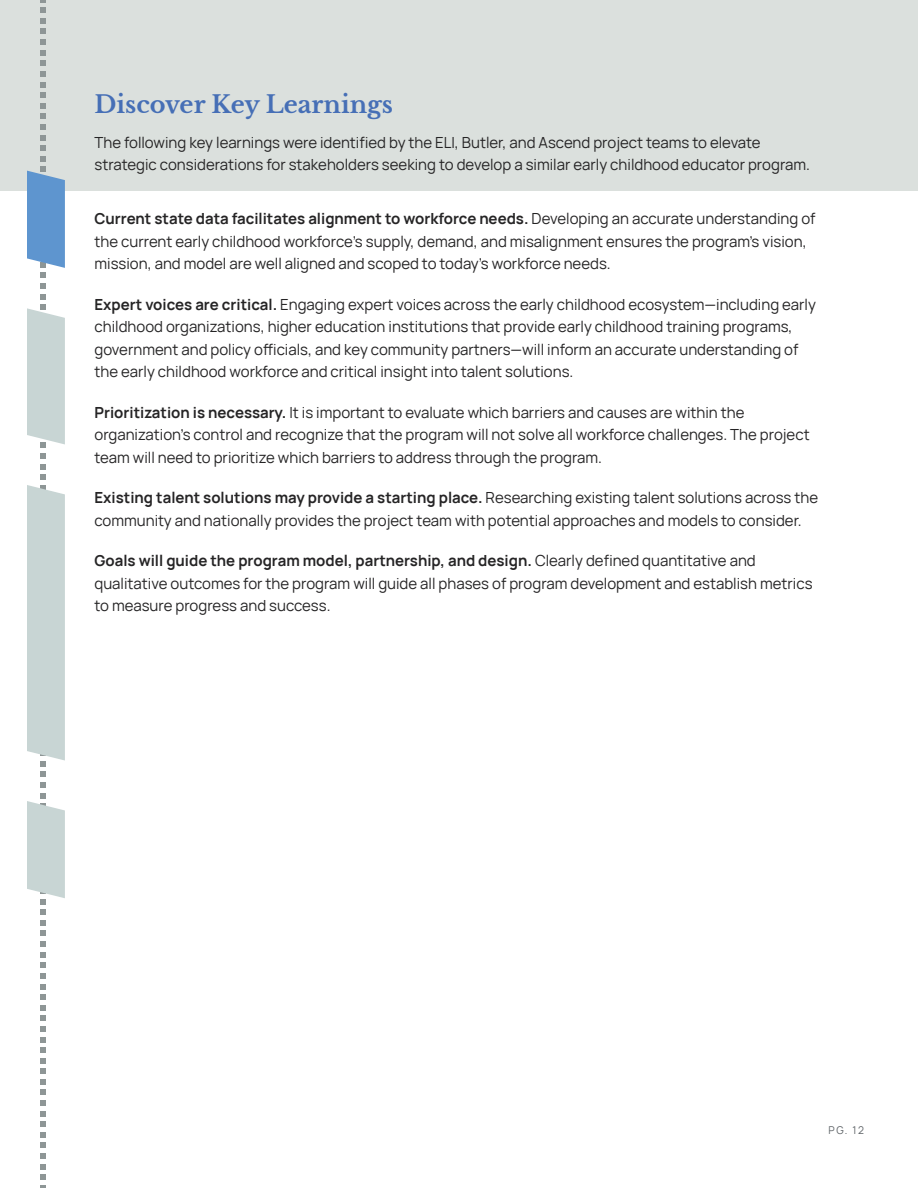
<style>
.page{position:relative;width:918px;height:1188px;background:#fff}
.page>*{position:absolute;margin:0;border:0;box-sizing:border-box;transform-origin:0 0}
.t1{font:700 24px "Libre Baskerville";color:#466fb6}
.t2{font:15px/22.5px "Manrope";color:#252425}
.t3{font:10.5px "Manrope";color:#5e6367}
.s1{font-weight:700}
</style>
<div class="page">
<div style="left:0;top:0;width:918px;height:191px;background:#dbe0dd"></div>
<svg style="left:41px;top:772px;width:5px;height:15px"></svg>
<svg style="left:41px;top:910px;width:5px;height:15px"></svg>
<svg style="left:41px;top:931px;width:5px;height:26px"></svg>
<svg style="left:41px;top:963px;width:5px;height:26px"></svg>
<svg style="left:41px;top:995px;width:5px;height:15px"></svg>
<svg style="left:41px;top:1016px;width:5px;height:26px"></svg>
<svg style="left:41px;top:1048px;width:5px;height:15px"></svg>
<svg style="left:41px;top:284px;width:5px;height:15px"></svg>
<svg style="left:41px;top:8px;width:5px;height:15px"></svg>
<svg style="left:41px;top:29px;width:5px;height:5px"></svg>
<svg style="left:41px;top:40px;width:5px;height:15px"></svg>
<svg style="left:41px;top:61px;width:5px;height:26px"></svg>
<svg style="left:41px;top:93px;width:5px;height:15px"></svg>
<svg style="left:41px;top:114px;width:5px;height:26px"></svg>
<svg style="left:41px;top:146px;width:5px;height:15px"></svg>
<svg style="left:41px;top:464px;width:5px;height:5px"></svg>
<svg style="left:41px;top:1090px;width:5px;height:26px"></svg>
<svg style="left:41px;top:1122px;width:5px;height:15px"></svg>
<svg style="left:41px;top:1143px;width:5px;height:5px"></svg>
<svg style="left:41px;top:1154px;width:5px;height:15px"></svg>
<svg style="left:41px;top:1175px;width:5px;height:13px"></svg>
<svg style="left:41px;top:1069px;width:5px;height:15px"></svg>
<svg style="left:27px;top:167px;width:38px;height:111px"></svg>
<svg style="left:27px;top:793px;width:38px;height:111px"></svg>
<svg style="left:27px;top:475px;width:38px;height:291px;background:#cbd7d6"></svg>
<svg style="left:27px;top:305px;width:38px;height:153px"></svg>
<h1 class="t1" style="left:94px;top:90px;width:300px">Discover Key Learnings</h1>
<p class="t2" style="left:94px;top:130px;width:717px">The following key learnings were identified by the ELI, Butler, and Ascend project teams to elevate strategic considerations for stakeholders seeking to develop a similar early childhood educator program.</p>
<p class="t2" style="left:94px;top:207px;width:723px"><span class="s1">Current state data facilitates alignment to workforce needs.</span> Developing an accurate understanding of the current early childhood workforce’s supply, demand, and misalignment ensures the program’s vision, mission, and model are well aligned and scoped to today’s workforce needs.</p>
<p class="t2" style="left:94px;top:292px;width:723px"><span class="s1">Expert voices are critical.</span> Engaging expert voices across the early childhood ecosystem—including early childhood organizations, higher education institutions that provide early childhood training programs, government and policy officials, and key community partners—will inform an accurate understanding of the early childhood workforce and critical insight into talent solutions.</p>
<p class="t2" style="left:94px;top:400px;width:717px"><span class="s1">Prioritization is necessary.</span> It is important to evaluate which barriers and causes are within the organization’s control and recognize that the program will not solve all workforce challenges. The project team will need to prioritize which barriers to address through the program.</p>
<p class="t2" style="left:94px;top:486px;width:725px"><span class="s1">Existing talent solutions may provide a starting place.</span> Researching existing talent solutions across the community and nationally provides the project team with potential approaches and models to consider.</p>
<p class="t2" style="left:94px;top:549px;width:720px"><span class="s1">Goals will guide the program model, partnership, and design.</span> Clearly defined quantitative and qualitative outcomes for the program will guide all phases of program development and establish metrics to measure progress and success.</p>
<p class="t3" style="left:829px;top:1122px;width:37px">PG. 12</p>
</div>
